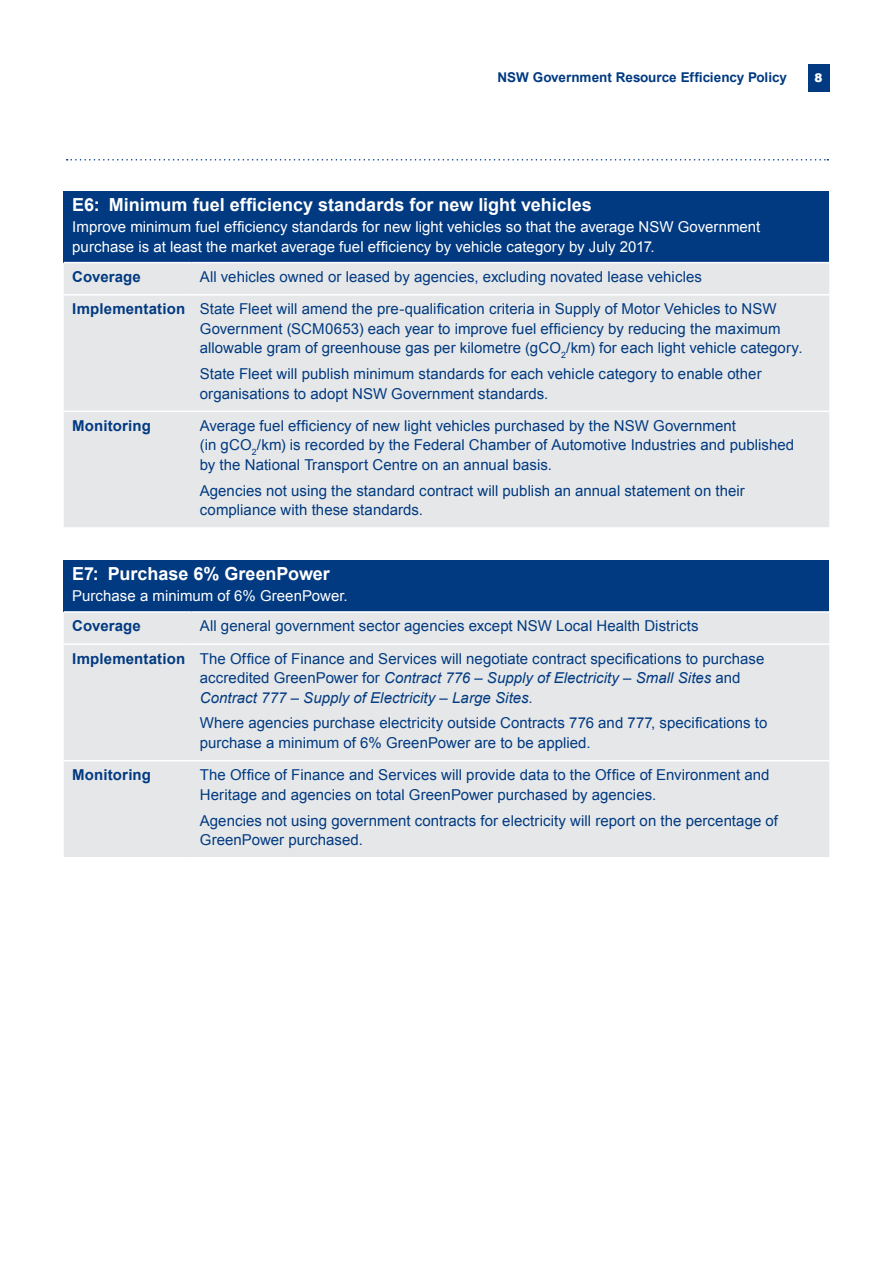
<style>
.page{position:relative;width:893px;height:1263px;background:#fff}
.page>*{position:absolute;margin:0;border:0;box-sizing:border-box;transform-origin:0 0}
.t1{font:700 18px "Arial";color:#fff}
.t2{font:15px/19.5px "Arial";letter-spacing:.005em;color:#013a81}
.t3{font:15px/19.5px "Arial";color:#fff}
.t4{font:italic 15px/19.5px "Arial";letter-spacing:.005em;color:#013a81}
.t5{font:700 15px "Arial";letter-spacing:.01em;color:#013a81}
.t6{font:700 13.5px "Arial";color:#013a81}
.t7{font:900 12px "Arial";color:#fff}
.s1{font-weight:700}
.s2{font-style:normal}
</style>
<div class="page">
<div style="left:808px;top:64px;width:21px;height:27px;background:#013a81"></div>
<svg style="left:67px;top:159px;width:761px;height:2px"></svg>
<div style="left:64px;top:191px;width:765px;height:72px;background:#013a81"></div>
<div style="left:64px;top:263px;width:765px;height:264px;background:#e6e7e8"></div>
<hr style="left:64px;top:294px;width:127px;height:2px;background:#fff">
<hr style="left:191px;top:294px;width:638px;height:2px;background:#fff">
<hr style="left:64px;top:411px;width:127px;height:1px;background:#fff">
<hr style="left:191px;top:411px;width:638px;height:1px;background:#fff">
<hr style="left:64px;top:262px;width:127px;height:1px;background:#fff">
<hr style="left:191px;top:262px;width:638px;height:1px;background:#fff">
<div style="left:64px;top:560px;width:765px;height:52px;background:#013a81"></div>
<div style="left:64px;top:613px;width:765px;height:244px;background:#e6e7e8"></div>
<hr style="left:64px;top:643px;width:127px;height:2px;background:#fff">
<hr style="left:191px;top:643px;width:638px;height:2px;background:#fff">
<hr style="left:64px;top:760px;width:127px;height:1px;background:#fff">
<hr style="left:191px;top:760px;width:638px;height:1px;background:#fff">
<hr style="left:64px;top:611px;width:127px;height:2px;background:#fff">
<hr style="left:191px;top:611px;width:638px;height:2px;background:#fff">
<p class="t6" style="left:498px;top:68px;width:291px">NSW Government Resource Efficiency Policy</p>
<p class="t7" style="left:815px;top:69px;width:10px">8</p>
<p class="t1" style="left:72px;top:192px;width:521px">E6: Minimum fuel efficiency standards for new light vehicles</p>
<p class="t3" style="left:72px;top:218px;width:690px">Improve minimum fuel efficiency standards for new light vehicles so that the average NSW Government purchase is at least the market average fuel efficiency by vehicle category by July 2017.</p>
<p class="t5" style="left:72px;top:267px;width:70px">Coverage</p>
<p class="t2" style="left:72px;top:261px;width:706px;line-height:32.2px;text-indent:128px">All vehicles owned or leased by agencies, excluding novated lease vehicles<br><span class="s1">Implementation</span> State Fleet will amend the pre-qualification criteria in Supply of Motor Vehicles to NSW</p>
<p class="t2" style="left:200px;top:319px;width:604px">Government (SCM0653) each year to improve fuel efficiency by reducing the maximum allowable gram of greenhouse gas per kilometre (gCO<sub>2</sub>/km) for each light vehicle category.</p>
<p class="t2" style="left:200px;top:364px;width:563px">State Fleet will publish minimum standards for each vehicle category to enable other organisations to adopt NSW Government standards.</p>
<p class="t5" style="left:72px;top:415px;width:80px">Monitoring</p>
<p class="t2" style="left:200px;top:416px;width:596px">Average fuel efficiency of new light vehicles purchased by the NSW Government<br>(in gCO<sub>2</sub>/km) is recorded by the Federal Chamber of Automotive Industries and published by the National Transport Centre on an annual basis.</p>
<p class="t2" style="left:200px;top:481px;width:547px">Agencies not using the standard contract will publish an annual statement on their compliance with these standards.</p>
<p class="t1" style="left:72px;top:561px;width:259px">E7: Purchase 6% GreenPower</p>
<p class="t3" style="left:72px;top:586px;width:277px">Purchase a minimum of 6% GreenPower.</p>
<p class="t5" style="left:72px;top:616px;width:70px">Coverage</p>
<p class="t2" style="left:72px;top:610px;width:694px;line-height:32.1px;text-indent:128px">All general government sector agencies except NSW Local Health Districts<br><span class="s1">Implementation</span> The Office of Finance and Services will negotiate contract specifications to purchase</p>
<p class="t4" style="left:200px;top:668px;width:542px"><span class="s2">accredited GreenPower for</span> Contract 776 <span class="s2">–</span> Supply of Electricity – Small Sites <span class="s2">and<br></span>Contract 777 – Supply of Electricity – Large Sites<span class="s2">.</span></p>
<p class="t2" style="left:200px;top:713px;width:569px">Where agencies purchase electricity outside Contracts 776 and 777, specifications to purchase a minimum of 6% GreenPower are to be applied.</p>
<p class="t5" style="left:72px;top:765px;width:80px">Monitoring</p>
<p class="t2" style="left:200px;top:765px;width:571px">The Office of Finance and Services will provide data to the Office of Environment and<br>Heritage and agencies on total GreenPower purchased by agencies.</p>
<p class="t2" style="left:200px;top:811px;width:580px">Agencies not using government contracts for electricity will report on the percentage of<br>GreenPower purchased.</p>
</div>
